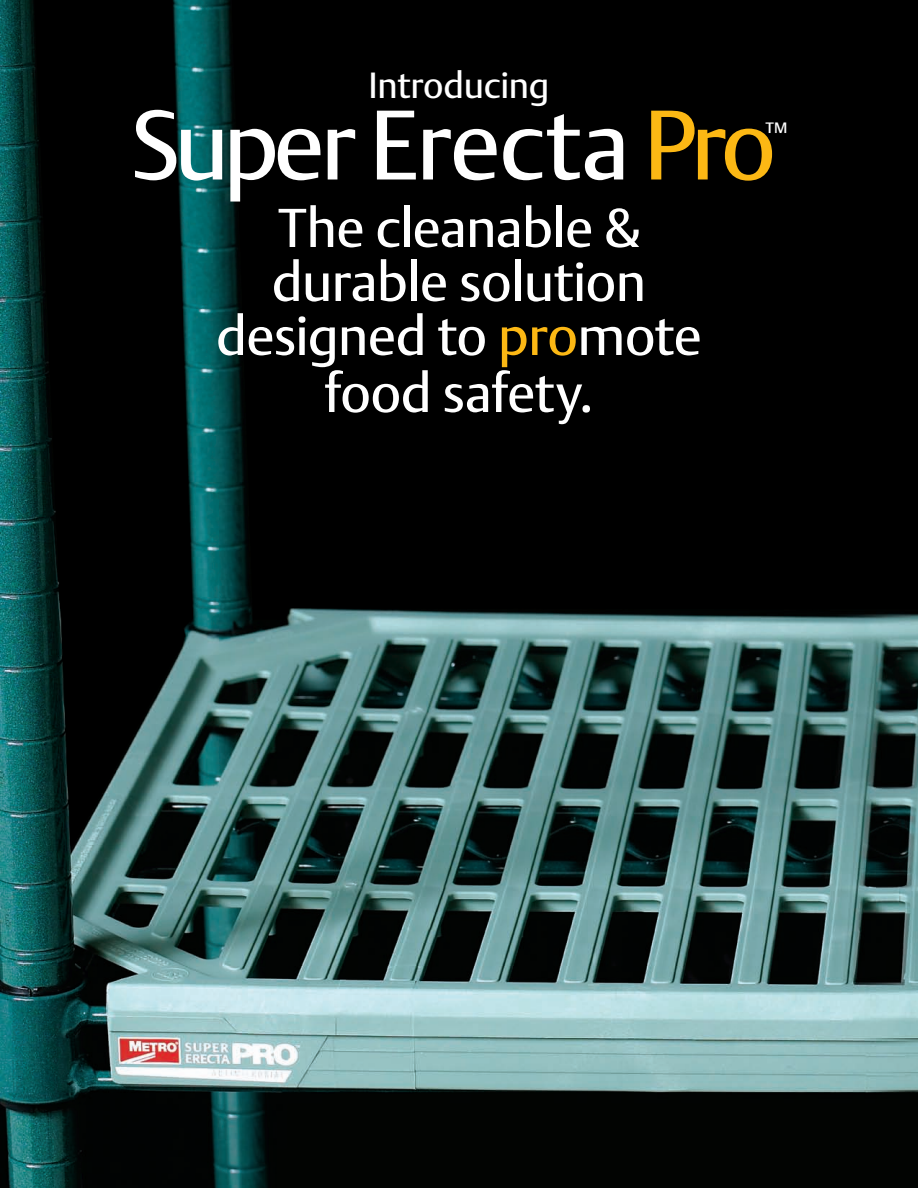
<style>
.page{position:relative;width:918px;height:1188px;background:#fff}
.page>*{position:absolute;margin:0;border:0;box-sizing:border-box;transform-origin:0 0}
.t1{font:97.5px "DTL Argo T";letter-spacing:-.04em;color:#fff}
.t2{font:54px/55.1px "DTL Argo T";letter-spacing:-.01em;color:#fff;text-align:center}
.t3{font:36px "DTL Argo T";letter-spacing:-.01em;color:#fff}
.t4{font:26.25px "DTL Argo T";color:#fff}
.s1{color:#fcb814}
</style>
<div class="page">
<img style="left:0;top:0;width:918px;height:1188px">
<p class="t3" style="left:368px;top:64px;width:183px">Introducing</p>
<p class="t1" style="left:131px;top:87px;width:647px">Super Erecta <span class="s1">Pro</span></p>
<p class="t4" style="left:765px;top:116px;width:24px">™</p>
<p class="t2" style="left:216px;top:200px;width:487px">The cleanable &amp; durable solution designed to <span class="s1">pro</span>mote food safety.</p>
</div>
